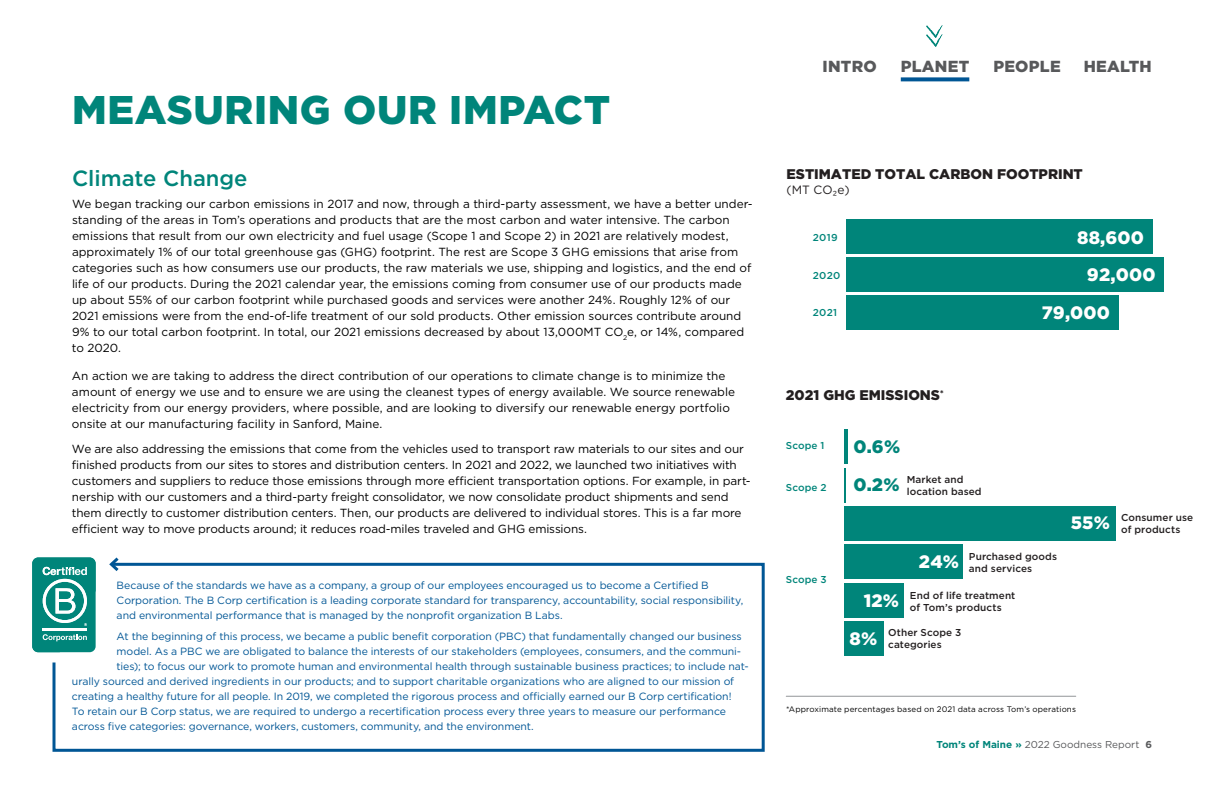
<style>
.page{position:relative;width:1224px;height:792px;background:#fff}
.page>*{position:absolute;margin:0;border:0;box-sizing:border-box;transform-origin:0 0}
.t1{font:900 40px "Gotham";letter-spacing:.015em;color:#00857a}
.t2{font:500 22px "Gotham";color:#00857a}
.t3{font:900 18px "Gotham";letter-spacing:.01em;color:#fff}
.t4{font:900 18px "Gotham";color:#00857a}
.t5{font:900 16px "Gotham";letter-spacing:.015em;color:#58595b}
.t6{font:900 14px "Gotham";color:#231f20}
.t7{font:12px "Gotham";color:#231f20}
.t8{font:11.8px/16px "Gotham";letter-spacing:-.005em;color:#000}
.t9{font:10.5px/15px "Gotham";letter-spacing:-.005em;color:#005695}
.t10{font:500 10px/12px "Gotham";letter-spacing:.01em;color:#231f20}
.t11{font:10px "Gotham";color:#58595b}
.t12{font:500 10px "Gotham";letter-spacing:.01em;color:#00857a}
.t13{font:8px "Gotham";letter-spacing:.015em;color:#000}
.s1{font-weight:900;font-size:18px;color:#00857a}
.s2{font-weight:900;font-size:18px;color:#fff}
.s3{font-weight:700;color:#00857a}
.s4{font-weight:700}
</style>
<div class="page">
<svg style="left:51px;top:561px;width:714px;height:191px"></svg>
<svg style="left:107px;top:557px;width:15px;height:17px"></svg>
<div style="left:32px;top:558px;width:64px;height:94px;background:#00857a;border-radius:6px"></div>
<img style="left:846px;top:219px;width:318px;height:77px">
<div style="left:846px;top:296px;width:273px;height:34px;background:#00857a"></div>
<div style="left:846px;top:258px;width:318px;height:34px;background:#00857a"></div>
<div style="left:846px;top:219px;width:306px;height:35px;background:#00857a"></div>
<hr style="left:786px;top:696px;width:290px;height:1px;background:#939598">
<svg style="left:901px;top:77px;width:68px;height:4px"></svg>
<div style="left:844px;top:506px;width:272px;height:35px;background:#00857a"></div>
<div style="left:844px;top:545px;width:119px;height:34px;background:#00857a"></div>
<div style="left:844px;top:583px;width:60px;height:35px;background:#00857a"></div>
<div style="left:844px;top:622px;width:39px;height:34px;background:#00857a"></div>
<hr style="left:43px;top:628px;width:44px;height:3px;background:#fff">
<svg style="left:43px;top:567px;width:44px;height:59px"></svg>
<svg style="left:43px;top:634px;width:44px;height:7px"></svg>
<svg style="left:926px;top:25px;width:17px;height:22px"></svg>
<hr style="left:844px;top:429px;width:3px;height:35px;background:#00857a">
<hr style="left:844px;top:468px;width:1px;height:34px;background:#00857a">
<h3 class="t1" style="left:72px;top:82px;width:540px">MEASURING OUR IMPACT</h3>
<h4 class="t2" style="left:72px;top:163px;width:177px">Climate Change</h4>
<p class="t8" style="left:72px;top:195px;width:681px">We began tracking our carbon emissions in 2017 and now, through a third-party assessment, we have a better under&shy;standing of the areas in Tom’s operations and products that are the most carbon and water intensive. The carbon emissions that result from our own electricity and fuel usage (Scope 1 and Scope 2) in 2021 are relatively modest, approximately 1% of our total greenhouse gas (GHG) footprint. The rest are Scope 3 GHG emissions that arise from categories such as how consumers use our products, the raw materials we use, shipping and logistics, and the end of life of our products. During the 2021 calendar year, the emissions coming from consumer use of our products made up about 55% of our carbon footprint while purchased goods and services were another 24%. Roughly 12% of our 2021 emissions were from the end-of-life treatment of our sold products. Other emission sources contribute around 9% to our total carbon footprint. In total, our 2021 emissions decreased by about 13,000MT CO<sub>2</sub>e, or 14%, compared to 2020.</p>
<p class="t8" style="left:72px;top:367px;width:665px">An action we are taking to address the direct contribution of our operations to climate change is to minimize the amount of energy we use and to ensure we are using the cleanest types of energy available. We source renewable electricity from our energy providers, where possible, and are looking to diversify our renewable energy portfolio onsite at our manufacturing facility in Sanford, Maine.</p>
<p class="t8" style="left:72px;top:440px;width:679px">We are also addressing the emissions that come from the vehicles used to transport raw materials to our sites and our finished products from our sites to stores and distribution centers. In 2021 and 2022, we launched two initiatives with customers and suppliers to reduce those emissions through more efficient transportation options. For example, in part&shy;nership with our customers and a third-party freight consolidator, we now consolidate product shipments and send them directly to customer distribution centers. Then, our products are delivered to individual stores. This is a far more efficient way to move products around; it reduces road-miles traveled and GHG emissions.</p>
<p class="t9" style="left:117px;top:577px;width:628px">Because of the standards we have as a company, a group of our employees encouraged us to become a Certified B<br>Corporation. The B Corp certification is a leading corporate standard for transparency, accountability, social responsibility, and environmental performance that is managed by the nonprofit organization B Labs.</p>
<p class="t9" style="left:117px;top:628px;width:627px">At the beginning of this process, we became a public benefit corporation (PBC) that fundamentally changed our business</p>
<p class="t9" style="left:117px;top:643px;width:625px">model. As a PBC we are obligated to balance the interests of our stakeholders (employees, consumers, and the communi-</p>
<p class="t9" style="left:117px;top:658px;width:633px">ties); to focus our work to promote human and environmental health through sustainable business practices; to include nat-</p>
<p class="t9" style="left:72px;top:673px;width:664px">urally sourced and derived ingredients in our products; and to support charitable organizations who are aligned to our mission of</p>
<p class="t9" style="left:72px;top:688px;width:661px">creating a healthy future for all people. In 2019, we completed the rigorous process and officially earned our B Corp certification!</p>
<p class="t9" style="left:72px;top:703px;width:656px">To retain our B Corp status, we are required to undergo a recertification process every three years to measure our performance</p>
<p class="t9" style="left:72px;top:718px;width:463px">across five categories: governance, workers, customers, community, and the environment.</p>
<h3 class="t5" style="left:823px;top:55px;width:56px">INTRO</h3>
<p class="t5" style="left:901px;top:55px;width:70px">PLANET</p>
<h3 class="t5" style="left:993px;top:55px;width:69px">PEOPLE</h3>
<h3 class="t5" style="left:1084px;top:55px;width:69px">HEALTH</h3>
<h5 class="t6" style="left:787px;top:165px;width:298px">ESTIMATED TOTAL CARBON FOOTPRINT</h5>
<p class="t7" style="left:787px;top:182px;width:65px">(MT CO2e)</p>
<p class="t12" style="left:813px;top:231px;width:26px">2019</p>
<h3 class="t3" style="left:1077px;top:225px;width:68px">88,600</h3>
<p class="t12" style="left:813px;top:269px;width:29px">2020</p>
<h3 class="t3" style="left:1087px;top:262px;width:70px">92,000</h3>
<p class="t12" style="left:813px;top:306px;width:26px">2021</p>
<h3 class="t3" style="left:1042px;top:300px;width:70px">79,000</h3>
<h5 class="t6" style="left:786px;top:386px;width:159px">2021 GHG EMISSIONS<sup>*</sup></h5>
<p class="t12" style="left:786px;top:439px;width:40px">Scope 1</p>
<h3 class="t4" style="left:853px;top:434px;width:48px">0.6%</h3>
<p class="t12" style="left:786px;top:480px;width:42px">Scope 2</p>
<p class="t10" style="left:907px;top:474px;width:76px;text-indent:-53px"><span class="s1">0.2%</span> Market and location based</p>
<p class="t12" style="left:786px;top:573px;width:42px">Scope 3</p>
<p class="t10" style="left:969px;top:550px;width:90px;text-indent:-50px"><span class="s2">24%</span> Purchased goods and services</p>
<p class="t10" style="left:910px;top:589px;width:107px;text-indent:-46px"><span class="s2">12%</span> End of life treatment of Tom’s products</p>
<h3 class="t3" style="left:850px;top:627px;width:29px">8%</h3>
<p class="t10" style="left:888px;top:627px;width:75px">Other Scope 3 categories</p>
<p class="t10" style="left:1121px;top:512px;width:74px;text-indent:-50px"><span class="s2">55%</span> Consumer use of products</p>
<p class="t13" style="left:786px;top:704px;width:292px">*Approximate percentages based on 2021 data across Tom’s operations</p>
<p class="t11" style="left:937px;top:738px;width:217px"><span class="s3">Tom’s of Maine »</span> 2022 Goodness Report <span class="s4">6</span></p>
</div>
